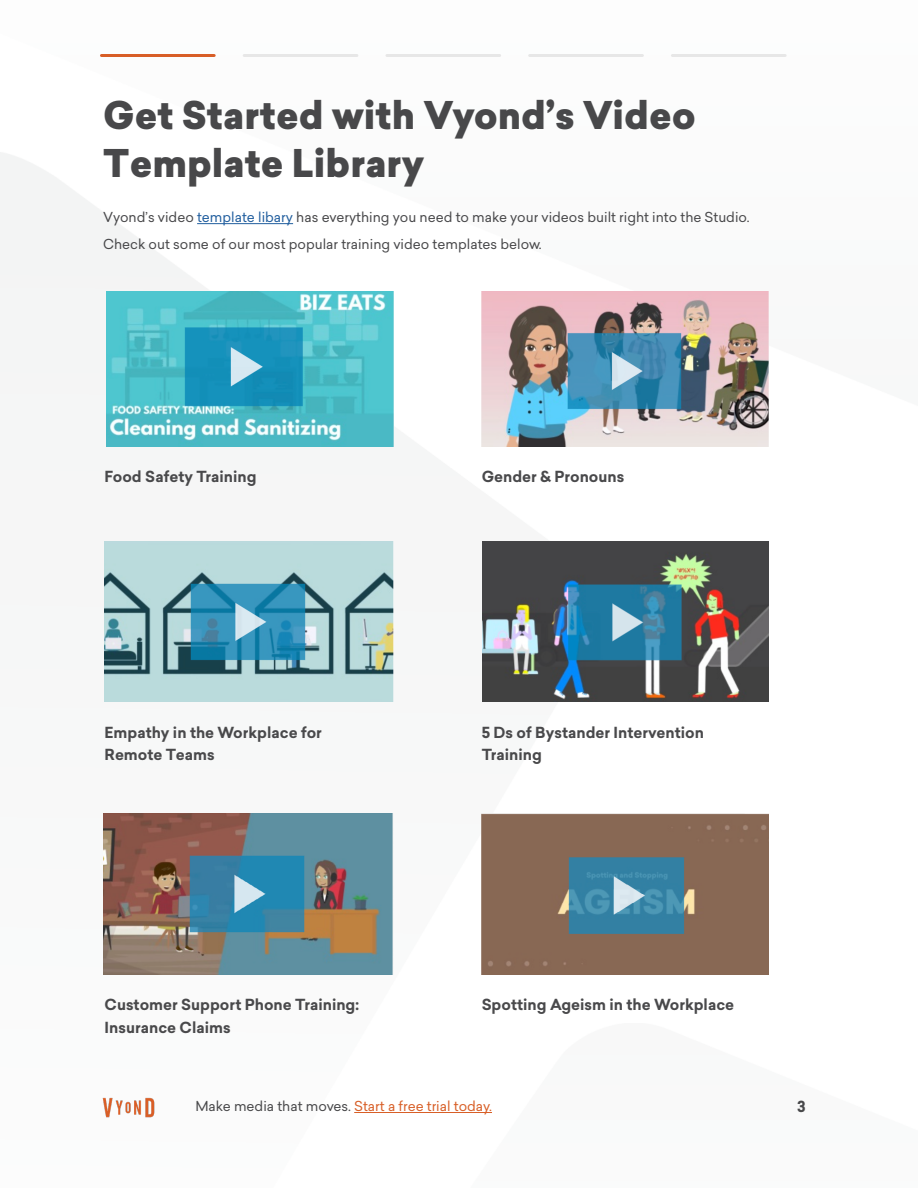
<style>
.page{position:relative;width:918px;height:1188px;background:#fff}
.page>*{position:absolute;margin:0;border:0;box-sizing:border-box;transform-origin:0 0}
.t1{font:900 37.5px/48px "Sailec";color:#48484a}
.t2{font:700 15px/22.5px "Sailec";color:#49494b}
.t3{font:700 15px "Sailec";color:#48484a}
.t4{font:13.5px/27px "Sailec";color:#48484a}
.t5{font:13.5px "Sailec";color:#d85f27}
.s1{color:#215e9e}
.s2{color:#48484a}
</style>
<div class="page">
<img style="left:0;top:54px;width:787px;height:921px">
<hr style="left:197px;top:223px;width:96px;height:1px;background:#215e9e">
<hr style="left:354px;top:1112px;width:138px;height:1px;background:#d85f27">
<img style="left:102px;top:1097px;width:53px;height:21px">
<img style="left:106px;top:291px;width:287px;height:155px">
<img style="left:482px;top:291px;width:286px;height:155px">
<img style="left:105px;top:541px;width:288px;height:161px">
<img style="left:483px;top:541px;width:285px;height:161px">
<img style="left:104px;top:814px;width:289px;height:160px">
<img style="left:482px;top:814px;width:286px;height:160px">
<hr style="left:101px;top:54px;width:113px;height:3px;background:#d85e27">
<hr style="left:530px;top:54px;width:112px;height:3px;background:#e7e7e7">
<hr style="left:244px;top:54px;width:113px;height:3px;background:#e7e7e7">
<hr style="left:672px;top:54px;width:113px;height:3px;background:#e7e7e7">
<hr style="left:387px;top:54px;width:113px;height:3px;background:#e7e7e7">
<h1 class="t1" style="left:103px;top:93px;width:594px">Get Started with Vyond’s Video<br>Template Library</h1>
<p class="t4" style="left:103px;top:204px;width:648px">Vyond’s video <span class="s1">template libary</span> has everything you need to make your videos built right into the Studio.<br>Check out some of our most popular training video templates below.</p>
<p class="t2" style="left:105px;top:465px;width:153px">Food Safety Training</p>
<p class="t2" style="left:482px;top:465px;width:144px">Gender &amp; Pronouns</p>
<p class="t2" style="left:105px;top:721px;width:219px">Empathy in the Workplace for<br>Remote Teams</p>
<p class="t2" style="left:482px;top:721px;width:224px">5 Ds of Bystander Intervention<br>Training</p>
<p class="t2" style="left:105px;top:994px;width:256px">Customer Support Phone Training:<br>Insurance Claims</p>
<p class="t2" style="left:482px;top:994px;width:254px">Spotting Ageism in the Workplace</p>
<p class="t5" style="left:195px;top:1097px;width:298px"><span class="s2">Make media that moves.</span> Start a free trial today.</p>
<p class="t3" style="left:797px;top:1096px;width:10px">3</p>
</div>
